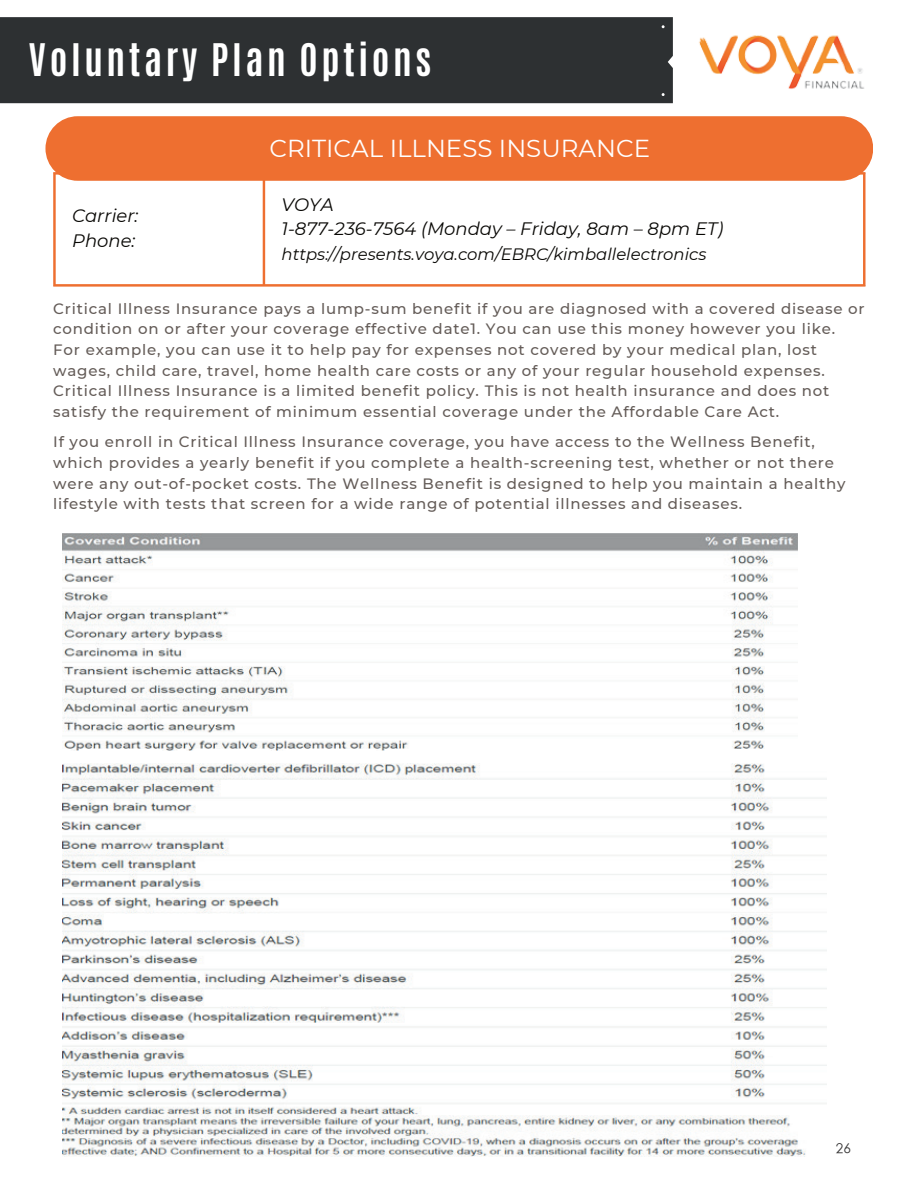
<style>
.page{position:relative;width:918px;height:1188px;background:#fff}
.page>*{position:absolute;margin:0;border:0;box-sizing:border-box;transform-origin:0 0}
.t1{font:700 37.5px "Antonio";letter-spacing:.095em;color:#fff}
.t2{font:24.6px "Montserrat";color:#fff}
.t3{font:italic 18px/24.8px "Montserrat";color:#080704}
.t4{font:italic 16.5px "Montserrat";color:#080704}
.t5{font:500 15px/20.7px "Montserrat";letter-spacing:.055em;color:#645c58}
.t6{font:13.5px "TR Century Gothic";color:#363535}
</style>
<div class="page">
<div style="left:0;top:17px;width:673px;height:86px;background:#2d3032"></div>
<hr style="left:53px;top:175px;width:3px;height:109px;background:#ee6f30">
<hr style="left:263px;top:175px;width:2px;height:109px;background:#ee6f30">
<hr style="left:863px;top:175px;width:3px;height:109px;background:#ee6f30">
<hr style="left:53px;top:284px;width:813px;height:3px;background:#ee6f30">
<div style="left:45px;top:116px;width:828px;height:65px;background:#ee6f30;border-radius:32px"></div>
<img style="left:699px;top:35px;width:165px;height:54px">
<img style="left:63px;top:533px;width:735px;height:217px">
<img style="left:63px;top:764px;width:764px;height:392px">
<h1 class="t1" style="left:28px;top:32px;width:404px">Voluntary Plan Options</h1>
<h2 class="t2" style="left:269px;top:131px;width:382px">CRITICAL ILLNESS INSURANCE</h2>
<p class="t3" style="left:72px;top:202px;width:68px">Carrier:<br>Phone:</p>
<p class="t3" style="left:282px;top:191px;width:443px">VOYA<br>1-877-236-7564 (Monday – Friday, 8am – 8pm ET)</p>
<p class="t4" style="left:282px;top:243px;width:427px">https://presents.voya.com/EBRC/kimballelectronics</p>
<p class="t5" style="left:53px;top:297px;width:813px">Critical Illness Insurance pays a lump-sum benefit if you are diagnosed with a covered disease or condition on or after your coverage effective date1. You can use this money however you like.<br>For example, you can use it to help pay for expenses not covered by your medical plan, lost wages, child care, travel, home health care costs or any of your regular household expenses.<br>Critical Illness Insurance is a limited benefit policy. This is not health insurance and does not satisfy the requirement of minimum essential coverage under the Affordable Care Act.</p>
<p class="t5" style="left:53px;top:431px;width:794px">If you enroll in Critical Illness Insurance coverage, you have access to the Wellness Benefit, which provides a yearly benefit if you complete a health-screening test, whether or not there were any out-of-pocket costs. The Wellness Benefit is designed to help you maintain a healthy lifestyle with tests that screen for a wide range of potential illnesses and diseases.</p>
<p class="t6" style="left:836px;top:1139px;width:16px">26</p>
</div>
